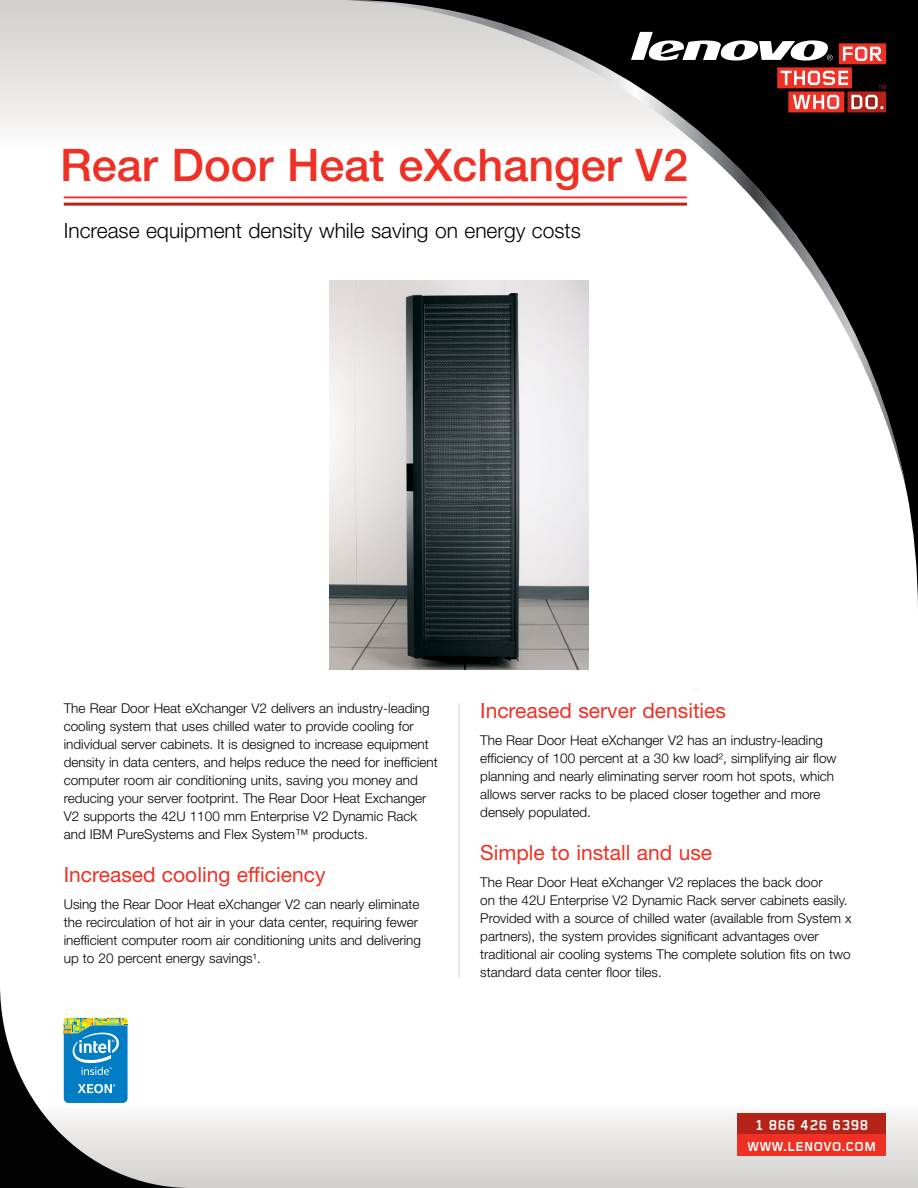
<style>
.page{position:relative;width:918px;height:1188px;background:#fff}
.page>*{position:absolute;margin:0;border:0;box-sizing:border-box;transform-origin:0 0}
.t1{font:500 45px "Helvetica Neue LT Std";color:#ee3124}
.t2{font:21px "Helvetica Neue LT Std";color:#ee3124}
.t3{font:300 21px "Helvetica Neue LT Std";color:#000}
.t4{font:700 15px "Lenovo Do";color:#fff}
.t5{font:300 13.5px/18px "Helvetica Neue LT Std";color:#000}
.t6{font:700 13.5px "Lenovo Do";color:#fff}
</style>
<div class="page">
<div style="left:0;top:1103px;width:918px;height:85px;background:linear-gradient(to bottom,#fbf8f7,#d0d0cd)"></div>
<div style="left:0;top:0;width:918px;height:149px;background:linear-gradient(to bottom,#cfcecb,#fcfbfa)"></div>
<svg style="left:344px;top:0;width:574px;height:608px"></svg>
<div style="left:737px;top:1114px;width:149px;height:21px;background:#b32317"></div>
<div style="left:737px;top:1135px;width:149px;height:21px;background:#ee3124"></div>
<svg style="left:631px;top:32px;width:255px;height:80px"></svg>
<hr style="left:64px;top:203px;width:623px;height:3px;background:#b32317">
<hr style="left:64px;top:196px;width:623px;height:2px;background:#ee3124">
<img style="left:329px;top:280px;width:260px;height:389px">
<svg style="left:0;top:990px;width:191px;height:198px"></svg>
<hr style="left:459px;top:703px;width:1px;height:274px;background:#d0cfcc">
<h1 class="t1" style="left:60px;top:138px;width:629px">Rear Door Heat eXchanger V2</h1>
<h2 class="t3" style="left:64px;top:217px;width:519px">Increase equipment density while saving on energy costs</h2>
<p class="t5" style="left:64px;top:699px;width:375px">The Rear Door Heat eXchanger V2 delivers an industry-leading cooling system that uses chilled water to provide cooling for individual server cabinets. It is designed to increase equipment density in data centers, and helps reduce the need for inefficient computer room air conditioning units, saving you money and reducing your server footprint. The Rear Door Heat Exchanger V2 supports the 42U 1100 mm Enterprise V2 Dynamic Rack and IBM PureSystems and Flex System™ products.</p>
<h2 class="t2" style="left:64px;top:862px;width:263px">Increased cooling efficiency</h2>
<p class="t5" style="left:64px;top:895px;width:359px">Using the Rear Door Heat eXchanger V2 can nearly eliminate the recirculation of hot air in your data center, requiring fewer inefficient computer room air conditioning units and delivering up to 20 percent energy savings¹.</p>
<h2 class="t2" style="left:480px;top:698px;width:247px">Increased server densities</h2>
<p class="t5" style="left:480px;top:731px;width:358px">The Rear Door Heat eXchanger V2 has an industry-leading efficiency of 100 percent at a 30 kw load², simplifying air flow planning and nearly eliminating server room hot spots, which allows server racks to be placed closer together and more densely populated.</p>
<h2 class="t2" style="left:480px;top:840px;width:233px">Simple to install and use</h2>
<p class="t5" style="left:480px;top:873px;width:373px">The Rear Door Heat eXchanger V2 replaces the back door<br>on the 42U Enterprise V2 Dynamic Rack server cabinets easily.<br>Provided with a source of chilled water (available from System x partners), the system provides significant advantages over traditional air cooling systems The complete solution fits on two standard data center floor tiles.</p>
<p class="t4" style="left:755px;top:1115px;width:115px">1 866 426 6398</p>
<p class="t6" style="left:747px;top:1137px;width:131px">WWW.LENOVO.COM</p>
</div>
